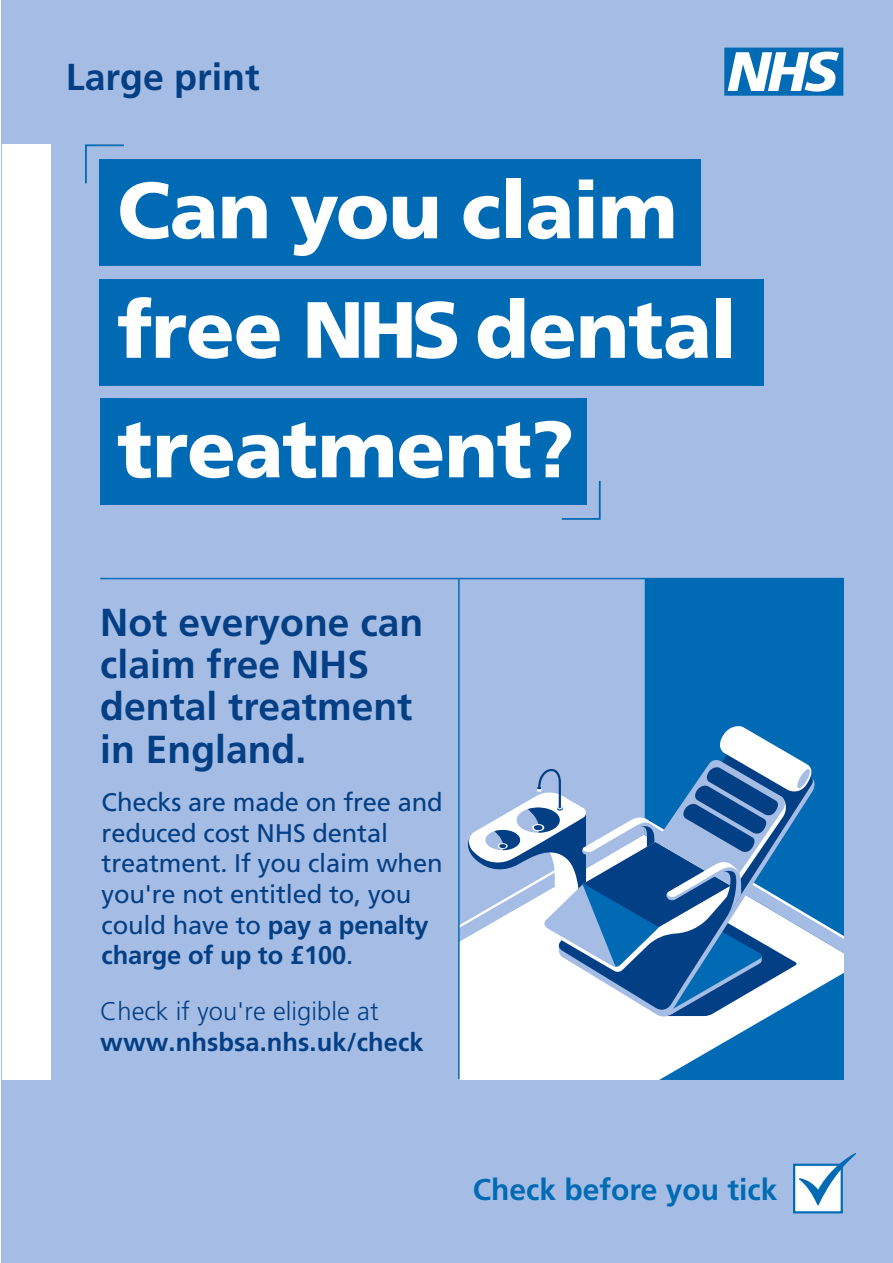
<style>
.page{position:relative;width:893px;height:1263px;background:#fff}
.page>*{position:absolute;margin:0;border:0;box-sizing:border-box;transform-origin:0 0}
.t1{font:900 79.65px/119.6px "Frutiger";letter-spacing:-.01em;color:#fff}
.t2{font:700 39px/42.5px "Frutiger LT Std";color:#033f85}
.t3{font:700 37.5px "Frutiger LT Std";color:#033f85}
.t4{font:700 30px "Frutiger LT Std";color:#006ab4}
.t5{font:25.5px/30.6px "Frutiger LT Std";letter-spacing:-.005em;color:#033f85}
.t6{font:300 25.5px "Frutiger LT Std";letter-spacing:.005em;color:#033f85}
.t7{font:700 25.5px "Frutiger LT Std";letter-spacing:.005em;color:#033f85}
.s1{font-weight:700}
</style>
<div class="page">
<div style="left:2px;top:0;width:891px;height:1262px;background:#a5bde4"></div>
<svg style="left:85px;top:144px;width:41px;height:40px"></svg>
<svg style="left:560px;top:479px;width:41px;height:41px"></svg>
<div style="left:99px;top:160px;width:602px;height:106px;background:#006ab4"></div>
<div style="left:99px;top:279px;width:665px;height:106px;background:#006ab4"></div>
<div style="left:100px;top:398px;width:486px;height:106px;background:#006ab4"></div>
<div style="left:2px;top:144px;width:48px;height:935px;background:#fff"></div>
<div style="left:644px;top:579px;width:200px;height:146px;background:#006ab4"></div>
<svg style="left:460px;top:725px;width:384px;height:354px"></svg>
<hr style="left:458px;top:579px;width:2px;height:500px;background:#006ab4">
<hr style="left:100px;top:578px;width:744px;height:1px;background:#006ab4">
<svg style="left:724px;top:48px;width:119px;height:48px;background:#77afd7"></svg>
<div style="left:793px;top:1164px;width:50px;height:49px;background:#fff;border:2px solid #006ab4"></div>
<svg style="left:799px;top:1153px;width:57px;height:52px"></svg>
<h3 class="t3" style="left:66px;top:55px;width:195px">Large print</h3>
<h1 class="t1" style="left:117px;top:149px;width:621px">Can you claim free NHS dental treatment?</h1>
<h2 class="t2" style="left:100px;top:601px;width:324px">Not everyone can claim free NHS dental treatment in England.</h2>
<p class="t5" style="left:102px;top:787px;width:343px">Checks are made on free and reduced cost NHS dental treatment. If you claim when you're not entitled to, you could have to <span class="s1">pay a penalty charge of up to £100</span>.</p>
<p class="t6" style="left:100px;top:997px;width:280px">Check if you're eligible at</p>
<p class="t7" style="left:100px;top:1027px;width:325px">www.nhsbsa.nhs.uk/check</p>
<p class="t4" style="left:473px;top:1171px;width:306px">Check before you tick</p>
</div>
